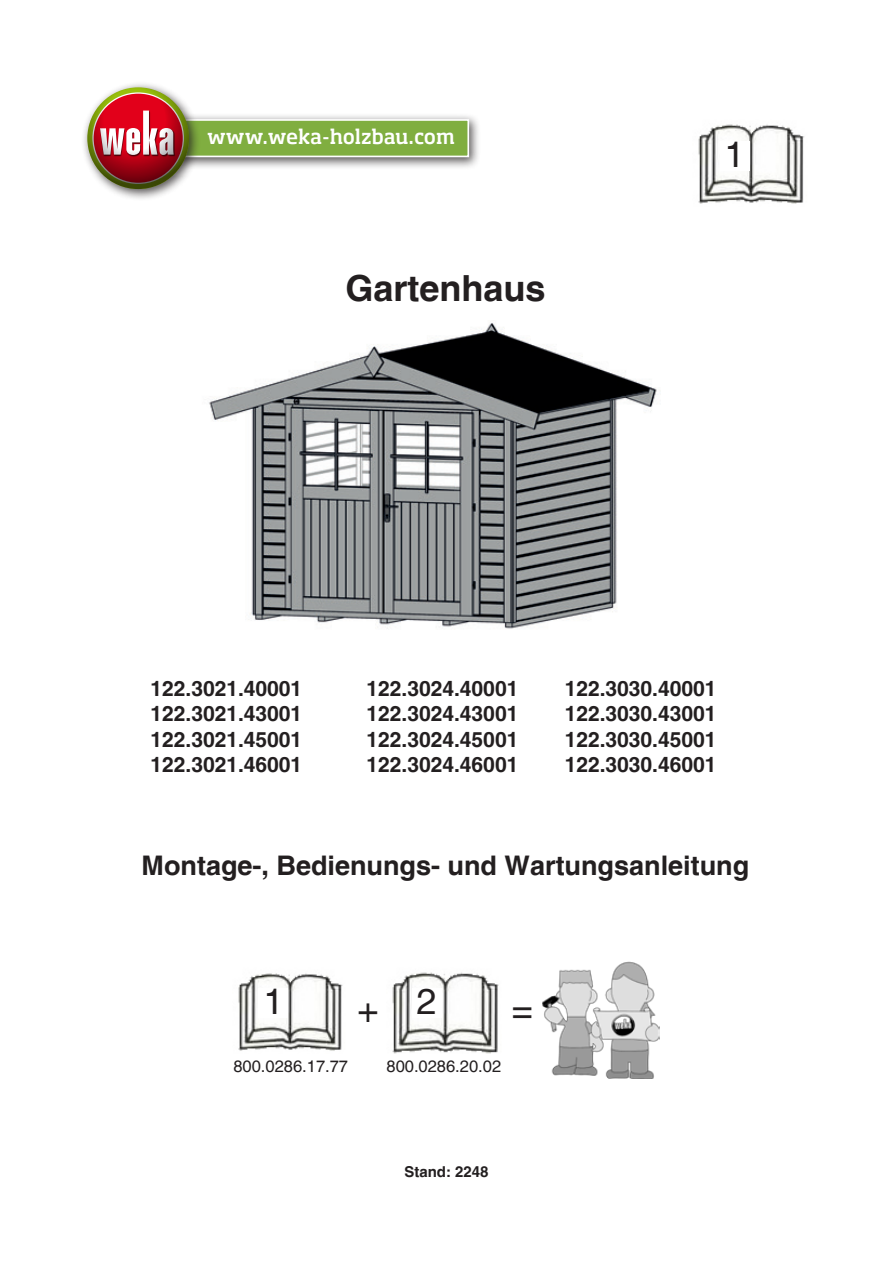
<style>
.page{position:relative;width:893px;height:1263px;background:#fff}
.page>*{position:absolute;margin:0;border:0;box-sizing:border-box;transform-origin:0 0}
.t1{font:700 36px "Helvetica";color:#231f20}
.t2{font:36px "Helvetica";color:#231f20}
.t3{font:700 27px "Helvetica";color:#231f20}
.t4{font:700 21px "Helvetica";color:#231f20}
.t5{font:500 19.8px "Soho Std";color:#fff}
.t6{font:16.5px "Helvetica";color:#231f20}
.t7{font:700 15px "Helvetica";color:#231f20}
</style>
<div class="page">
<img style="left:209px;top:323px;width:448px;height:306px">
<div style="left:168px;top:113px;width:313px;height:56px;background:#231f20;opacity:.75"></div>
<div style="left:175px;top:120px;width:293px;height:36px;background:#80ae40"></div>
<div style="left:174px;top:119px;width:295px;height:38px;border:2px solid #fff"></div>
<div style="left:81px;top:81px;width:120px;height:120px;background:#231f20;opacity:.75"></div>
<img style="left:88px;top:98px;width:99px;height:71px">
<img style="left:87px;top:87px;width:102px;height:102px;border-radius:51px">
<img style="left:698px;top:124px;width:107px;height:80px">
<div style="left:720px;top:141px;width:29px;height:29px;background:#fff"></div>
<img style="left:238px;top:973px;width:105px;height:78px">
<div style="left:259px;top:988px;width:29px;height:30px;background:#fff"></div>
<img style="left:392px;top:972px;width:107px;height:81px">
<div style="left:412px;top:988px;width:29px;height:30px;background:#fff"></div>
<img style="left:542px;top:961px;width:118px;height:117px">
<p class="t5" style="left:207px;top:124px;width:249px">www.weka-holzbau.com</p>
<p class="t1" style="left:345px;top:266px;width:202px">Gartenhaus</p>
<p class="t2" style="left:724px;top:133px;width:22px">1</p>
<p class="t4" style="left:151px;top:676px;width:153px">122.3021.40001</p>
<p class="t4" style="left:367px;top:676px;width:153px">122.3024.40001</p>
<p class="t4" style="left:565px;top:676px;width:153px">122.3030.40001</p>
<p class="t4" style="left:151px;top:701px;width:153px">122.3021.43001</p>
<p class="t4" style="left:367px;top:701px;width:153px">122.3024.43001</p>
<p class="t4" style="left:565px;top:701px;width:153px">122.3030.43001</p>
<p class="t4" style="left:151px;top:726px;width:153px">122.3021.45001</p>
<p class="t4" style="left:367px;top:726px;width:153px">122.3024.45001</p>
<p class="t4" style="left:565px;top:726px;width:153px">122.3030.45001</p>
<p class="t4" style="left:151px;top:751px;width:153px">122.3021.46001</p>
<p class="t4" style="left:367px;top:751px;width:153px">122.3024.46001</p>
<p class="t4" style="left:565px;top:751px;width:153px">122.3030.46001</p>
<p class="t3" style="left:142px;top:849px;width:609px">Montage-, Bedienungs- und Wartungsanleitung</p>
<p class="t2" style="left:263px;top:980px;width:22px">1</p>
<p class="t2" style="left:358px;top:988px;width:23px">+</p>
<p class="t2" style="left:416px;top:980px;width:22px">2</p>
<p class="t2" style="left:512px;top:988px;width:23px">=</p>
<p class="t6" style="left:233px;top:1056px;width:116px">800.0286.17.77</p>
<p class="t6" style="left:386px;top:1056px;width:116px">800.0286.20.02</p>
<p class="t7" style="left:404px;top:1162px;width:86px">Stand: 2248</p>
</div>
